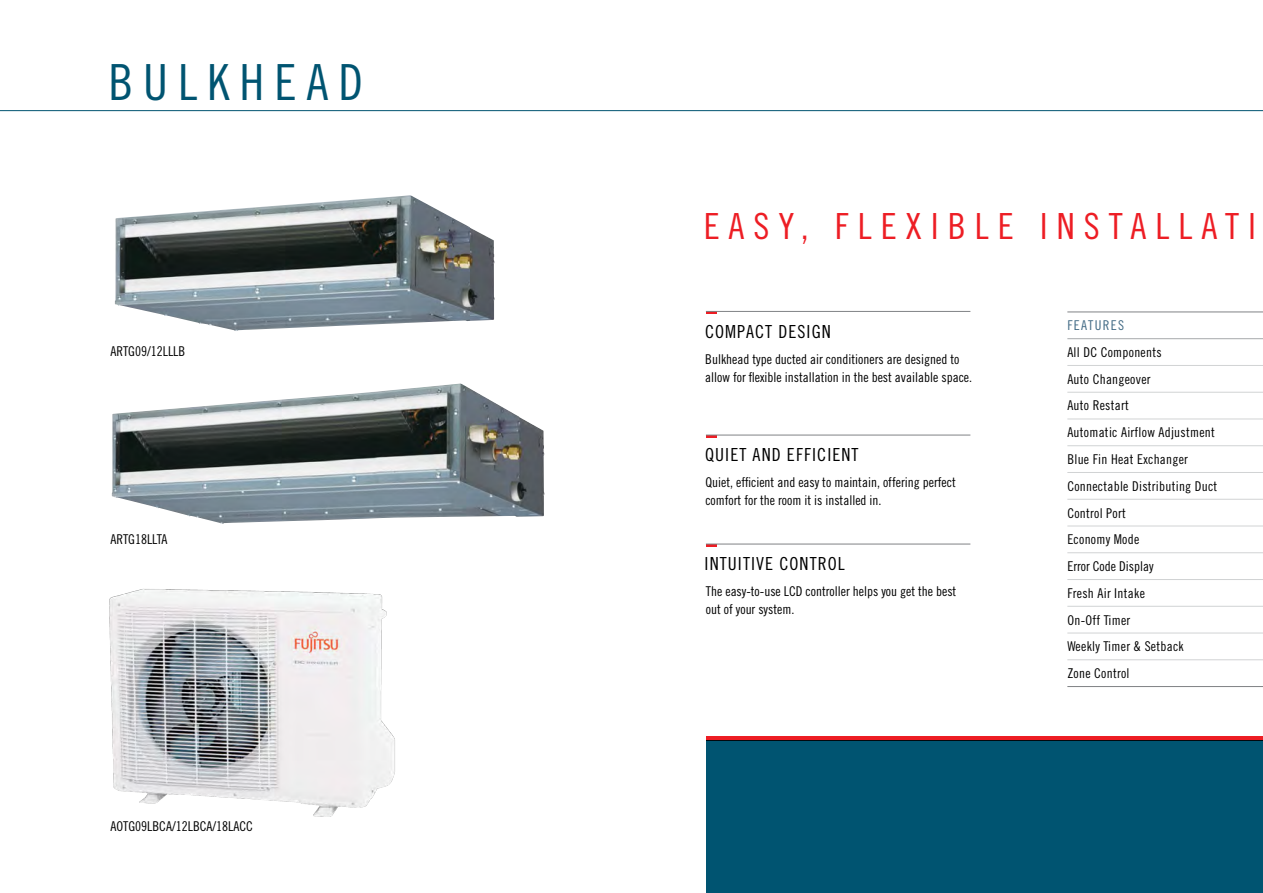
<style>
.page{position:relative;width:1263px;height:893px;background:#fff}
.page>*{position:absolute;margin:0;border:0;box-sizing:border-box;transform-origin:0 0}
.t1{font:49.8px "Trade Gothic LT Std Cn 18";letter-spacing:.2em;color:#005471}
.t2{font:36px "Trade Gothic LT Std Cn 18";letter-spacing:.25em;color:#ed1d24}
.t3{font:18px "Trade Gothic LT Std Cn 18";letter-spacing:.06em;color:#000}
.t4{font:13.5px/18px "Trade Gothic LT Std Cn 18";color:#000}
.t5{font:13.5px "Trade Gothic LT Std Cn 18";letter-spacing:.02em;color:#000}
.t6{font:13.5px "Trade Gothic LT Std Cn 18";letter-spacing:.1em;color:#406984}
</style>
<div class="page">
<svg style="left:706px;top:312px;width:10px;height:2px"></svg>
<div style="left:706px;top:741px;width:557px;height:152px;background:#005471"></div>
<hr style="left:0;top:110px;width:1263px;height:1px;background:#005471">
<div style="left:706px;top:736px;width:557px;height:5px;background:#ed1d24"></div>
<hr style="left:706px;top:311px;width:264px;height:1px;background:#808285">
<hr style="left:1067px;top:365px;width:196px;height:1px;background:#d1d3d4">
<hr style="left:1067px;top:392px;width:196px;height:1px;background:#d1d3d4">
<hr style="left:1067px;top:419px;width:196px;height:1px;background:#d1d3d4">
<hr style="left:1067px;top:445px;width:196px;height:1px;background:#d1d3d4">
<hr style="left:1067px;top:472px;width:196px;height:1px;background:#d1d3d4">
<hr style="left:1067px;top:499px;width:196px;height:1px;background:#d1d3d4">
<hr style="left:1067px;top:526px;width:196px;height:1px;background:#d1d3d4">
<hr style="left:1067px;top:552px;width:196px;height:1px;background:#d1d3d4">
<hr style="left:1067px;top:579px;width:196px;height:1px;background:#d1d3d4">
<hr style="left:1067px;top:606px;width:196px;height:1px;background:#d1d3d4">
<hr style="left:1067px;top:633px;width:196px;height:1px;background:#d1d3d4">
<hr style="left:1067px;top:659px;width:196px;height:1px;background:#d1d3d4">
<hr style="left:1067px;top:338px;width:196px;height:1px;background:#a7a9ac">
<hr style="left:1067px;top:312px;width:196px;height:1px;background:#808285">
<hr style="left:1067px;top:686px;width:196px;height:1px;background:#808285">
<img style="left:109px;top:589px;width:286px;height:228px">
<hr style="left:706px;top:435px;width:264px;height:1px;background:#808285">
<hr style="left:706px;top:544px;width:264px;height:1px;background:#808285">
<img style="left:112px;top:384px;width:432px;height:140px">
<img style="left:115px;top:195px;width:380px;height:136px">
<p class="t1" style="left:108px;top:52px;width:256px">BULKHEAD</p>
<p class="t4" style="left:111px;top:342px;width:76px">ARTG09/12LLLB</p>
<p class="t4" style="left:111px;top:530px;width:58px">ARTG18LLTA</p>
<p class="t4" style="left:111px;top:817px;width:144px">AOTG09LBCA/12LBCA/18LACC</p>
<h2 class="t2" style="left:703px;top:204px;width:554px">EASY, FLEXIBLE INSTALLATI</h2>
<p class="t3" style="left:705px;top:320px;width:127px">COMPACT DESIGN</p>
<p class="t4" style="left:705px;top:350px;width:268px">Bulkhead type ducted air conditioners are designed to allow for flexible installation in the best available space.</p>
<p class="t3" style="left:705px;top:443px;width:155px">QUIET AND EFFICIENT</p>
<p class="t4" style="left:705px;top:473px;width:252px">Quiet, efficient and easy to maintain, offering perfect comfort for the room it is installed in.</p>
<p class="t3" style="left:705px;top:552px;width:142px">INTUITIVE CONTROL</p>
<p class="t4" style="left:706px;top:582px;width:252px">The easy-to-use LCD controller helps you get the best out of your system.</p>
<p class="t6" style="left:1067px;top:317px;width:58px">FEATURES</p>
<p class="t5" style="left:1067px;top:344px;width:96px">All DC Components</p>
<p class="t5" style="left:1067px;top:371px;width:85px">Auto Changeover</p>
<p class="t5" style="left:1067px;top:398px;width:63px">Auto Restart</p>
<p class="t5" style="left:1067px;top:424px;width:149px">Automatic Airflow Adjustment</p>
<p class="t5" style="left:1067px;top:451px;width:122px">Blue Fin Heat Exchanger</p>
<p class="t5" style="left:1067px;top:478px;width:152px">Connectable Distributing Duct</p>
<p class="t5" style="left:1067px;top:505px;width:60px">Control Port</p>
<p class="t5" style="left:1067px;top:531px;width:73px">Economy Mode</p>
<p class="t4" style="left:1067px;top:557px;width:88px">Error Code Display</p>
<p class="t5" style="left:1067px;top:585px;width:79px">Fresh Air Intake</p>
<p class="t5" style="left:1067px;top:612px;width:64px">On-Off Timer</p>
<p class="t5" style="left:1067px;top:638px;width:118px">Weekly Timer &amp; Setback</p>
<p class="t5" style="left:1067px;top:665px;width:64px">Zone Control</p>
</div>
